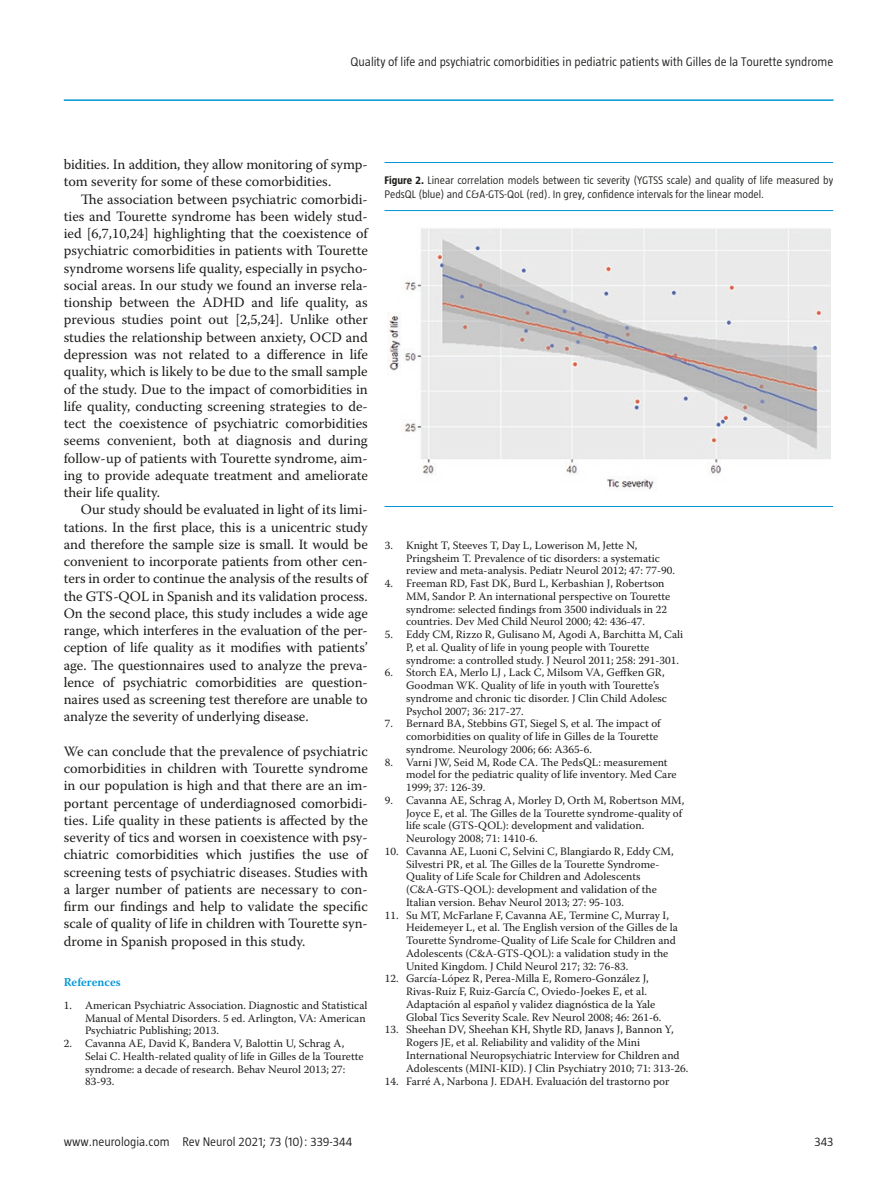
<style>
.page{position:relative;width:893px;height:1191px;background:#fff}
.page>*{position:absolute;margin:0;border:0;box-sizing:border-box;transform-origin:0 0}
.B__Base{font:14.25px/17.2px "Warnock Pro";letter-spacing:-.005em;color:#1d1d1b;text-align:justify}
.B__Base_1er_p{font:14.25px/17.2px "Warnock Pro";color:#1d1d1b;text-align:justify}
.t1{font:300 12.75px "Taz";color:#1d1d1b}
.B__Títol_Bibliografi{font:600 12px "Warnock Pro";color:#0095d5}
.B__Bibliografia_SIN{font:11.25px/12.8px "Warnock Pro";color:#1d1d1b}
.E__Peu_de_foto{font:300 11.25px/13.5px "Taz";color:#1d1d1b}
.s1{font-weight:700}
</style>
<div class="page">
<hr style="left:64px;top:99px;width:769px;height:2px;background:#0095d5">
<hr style="left:385px;top:506px;width:448px;height:1px;background:#0095d5">
<hr style="left:385px;top:162px;width:448px;height:1px;background:#0095d5">
<hr style="left:385px;top:210px;width:448px;height:1px;background:#0095d5">
<img style="left:388px;top:228px;width:442px;height:262px">
<p class="t1" style="left:351px;top:54px;width:484px">Quality of life and psychiatric comorbidities in pediatric patients with Gilles de la Tourette syndrome</p>
<p class="B__Base" style="left:64px;top:156px;width:306px">bidities. In addition, they allow monitoring of symp&shy;tom severity for some of these comorbidities.</p>
<p class="B__Base" style="left:64px;top:190px;width:306px;text-indent:17px">The association between psychiatric comorbidi&shy;ties and Tourette syndrome has been widely stud&shy;ied [6,7,10,24] highlighting that the coexistence of psychiatric comorbidities in patients with Tourette syndrome worsens life quality, especially in psycho&shy;social areas. In our study we found an inverse rela&shy;tionship between the ADHD and life quality, as previous studies point out [2,5,24]. Unlike other studies the relationship between anxiety, OCD and depression was not related to a difference in life quality, which is likely to be due to the small sample of the study. Due to the impact of comorbidities in life quality, conducting screening strategies to de&shy;tect the coexistence of psychiatric comorbidities seems convenient, both at diagnosis and during follow-up of patients with Tourette syndrome, aim&shy;ing to provide adequate treatment and ameliorate their life quality.</p>
<p class="B__Base" style="left:64px;top:501px;width:306px;text-indent:17px">Our study should be evaluated in light of its limi&shy;tations. In the first place, this is a unicentric study and therefore the sample size is small. It would be convenient to incorporate patients from other cen&shy;ters in order to continue the analysis of the results of the GTS-QOL in Spanish and its validation process.<br>On the second place, this study includes a wide age range, which interferes in the evaluation of the per&shy;ception of life quality as it modifies with patients’ age. The questionnaires used to analyze the preva&shy;lence of psychiatric comorbidities are question&shy;naires used as screening test therefore are unable to analyze the severity of underlying disease.</p>
<p class="B__Base_1er_p" style="left:64px;top:742px;width:306px">We can conclude that the prevalence of psychiatric comorbidities in children with Tourette syndrome in our population is high and that there are an im&shy;portant percentage of underdiagnosed comorbidi&shy;ties. Life quality in these patients is affected by the severity of tics and worsen in coexistence with psy&shy;chiatric comorbidities which justifies the use of screening tests of psychiatric diseases. Studies with a larger number of patients are necessary to con&shy;firm our findings and help to validate the specific scale of quality of life in children with Tourette syn&shy;drome in Spanish proposed in this study.</p>
<p class="B__Títol_Bibliografi" style="left:64px;top:974px;width:58px">References</p>
<p class="B__Bibliografia_SIN" style="left:85px;top:998px;width:284px;text-indent:-21px">1. American Psychiatric Association. Diagnostic and Statistical<br>Manual of Mental Disorders. 5 ed. Arlington, VA: American<br>Psychiatric Publishing; 2013.</p>
<p class="B__Bibliografia_SIN" style="left:85px;top:1036px;width:280px;text-indent:-21px">2. Cavanna AE, David K, Bandera V, Balottin U, Schrag A, Selai C. Health-related quality of life in Gilles de la Tourette syndrome: a decade of research. Behav Neurol 2013; 27:<br>83-93.</p>
<p class="E__Peu_de_foto" style="left:385px;top:174px;width:450px"><span class="s1">Figure 2.</span> Linear correlation models between tic severity (YGTSS scale) and quality of life measured by<br>PedsQL (blue) and C&amp;A-GTS-QoL (red). In grey, confidence intervals for the linear model.</p>
<p class="B__Bibliografia_SIN" style="left:406px;top:538px;width:270px;text-indent:-21px">3. Knight T, Steeves T, Day L, Lowerison M, Jette N,<br>Pringsheim T. Prevalence of tic disorders: a systematic review and meta-analysis. Pediatr Neurol 2012; 47: 77-90.</p>
<p class="B__Bibliografia_SIN" style="left:406px;top:577px;width:266px;text-indent:-21px">4. Freeman RD, Fast DK, Burd L, Kerbashian J, Robertson MM, Sandor P. An international perspective on Tourette syndrome: selected findings from 3500 individuals in 22 countries. Dev Med Child Neurol 2000; 42: 436-47.</p>
<p class="B__Bibliografia_SIN" style="left:406px;top:628px;width:279px;text-indent:-21px">5. Eddy CM, Rizzo R, Gulisano M, Agodi A, Barchitta M, Cali<br>P, et al. Quality of life in young people with Tourette syndrome: a controlled study. J Neurol 2011; 258: 291-301.</p>
<p class="B__Bibliografia_SIN" style="left:406px;top:666px;width:262px;text-indent:-21px">6. Storch EA, Merlo LJ , Lack C, Milsom VA, Geffken GR, Goodman WK. Quality of life in youth with Tourette’s syndrome and chronic tic disorder. J Clin Child Adolesc Psychol 2007; 36: 217-27.</p>
<p class="B__Bibliografia_SIN" style="left:406px;top:717px;width:256px;text-indent:-21px">7. Bernard BA, Stebbins GT, Siegel S, et al. The impact of comorbidities on quality of life in Gilles de la Tourette syndrome. Neurology 2006; 66: A365-6.</p>
<p class="B__Bibliografia_SIN" style="left:406px;top:755px;width:272px;text-indent:-21px">8. Varni JW, Seid M, Rode CA. The PedsQL: measurement model for the pediatric quality of life inventory. Med Care<br>1999; 37: 126-39.</p>
<p class="B__Bibliografia_SIN" style="left:406px;top:793px;width:280px;text-indent:-21px">9. Cavanna AE, Schrag A, Morley D, Orth M, Robertson MM, Joyce E, et al. The Gilles de la Tourette syndrome-quality of life scale (GTS-QOL): development and validation.<br>Neurology 2008; 71: 1410-6.</p>
<p class="B__Bibliografia_SIN" style="left:406px;top:844px;width:269px;text-indent:-21px">10. Cavanna AE, Luoni C, Selvini C, Blangiardo R, Eddy CM, Silvestri PR, et al. The Gilles de la Tourette Syndrome-Quality of Life Scale for Children and Adolescents (C&amp;A-GTS-QOL): development and validation of the Italian version. Behav Neurol 2013; 27: 95-103.</p>
<p class="B__Bibliografia_SIN" style="left:406px;top:908px;width:273px;text-indent:-21px">11. Su MT, McFarlane F, Cavanna AE, Termine C, Murray I, Heidemeyer L, et al. The English version of the Gilles de la Tourette Syndrome-Quality of Life Scale for Children and Adolescents (C&amp;A-GTS-QOL): a validation study in the United Kingdom. J Child Neurol 217; 32: 76-83.</p>
<p class="B__Bibliografia_SIN" style="left:406px;top:972px;width:257px;text-indent:-21px">12. García-López R, Perea-Milla E, Romero-González J, Rivas-Ruiz F, Ruiz-García C, Oviedo-Joekes E, et al.<br>Adaptación al español y validez diagnóstica de la Yale Global Tics Severity Scale. Rev Neurol 2008; 46: 261-6.</p>
<p class="B__Bibliografia_SIN" style="left:406px;top:1023px;width:284px;text-indent:-21px">13. Sheehan DV, Sheehan KH, Shytle RD, Janavs J, Bannon Y, Rogers JE, et al. Reliability and validity of the Mini International Neuropsychiatric Interview for Children and Adolescents (MINI-KID). J Clin Psychiatry 2010; 71: 313-26.</p>
<p class="B__Bibliografia_SIN" style="left:385px;top:1074px;width:286px">14. Farré A, Narbona J. EDAH. Evaluación del trastorno por</p>
<p class="t1" style="left:64px;top:1134px;width:290px">www.neurologia.com Rev Neurol 2021; 73 (10): 339-344</p>
<p class="t1" style="left:814px;top:1134px;width:21px">343</p>
</div>
